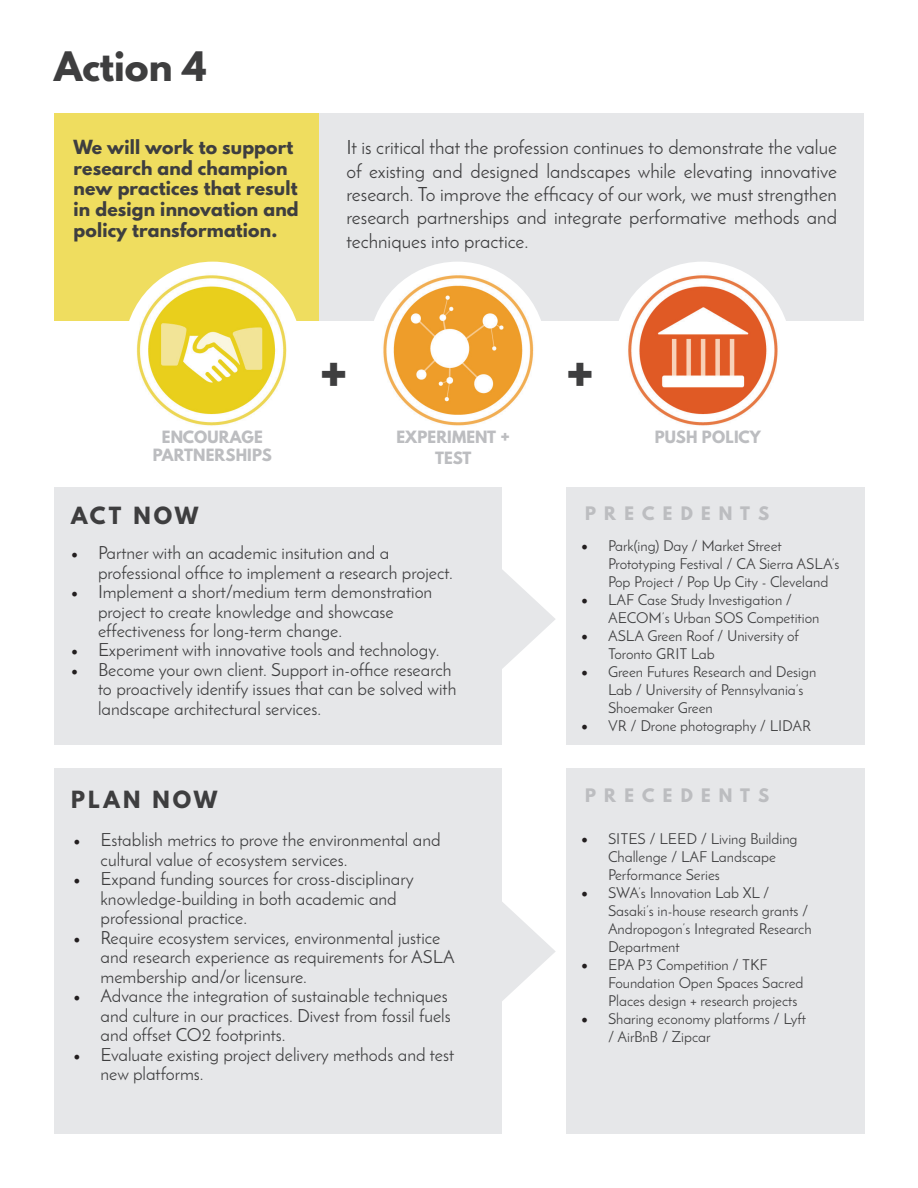
<style>
.page{position:relative;width:918px;height:1188px;background:#fff}
.page>*{position:absolute;margin:0;border:0;box-sizing:border-box;transform-origin:0 0}
.t1{font:700 45px "League Spartan";color:#3e3e3f}
.t2{font:700 36px "League Spartan";color:#3e3e3f}
.t3{font:700 21px "League Spartan";letter-spacing:.15em;color:#3e3e3f}
.t4{font:19.5px/23.4px "Josefin Sans";color:#3e3e3f;text-align:justify}
.t5{font:18px/19.5px "Josefin Sans";color:#3e3e3f}
.t6{font:700 17.25px/20.7px "League Spartan";letter-spacing:.01em;color:#3e3e3f}
.t7{font:700 16.5px "League Spartan";letter-spacing:.5em;color:#bcbdc0}
.t8{font:15px/18px "Josefin Sans";color:#3e3e3f}
.t9{font:700 15px/18px "League Spartan";letter-spacing:.01em;color:#bcbdc0;text-align:center}
.s1{font-family:"Minion Pro";color:#231f20}
.s2{font-family:"Minion Pro";font-size:18px;color:#231f20}
</style>
<div class="page">
<div style="left:54px;top:114px;width:265px;height:207px;background:#efdd5f"></div>
<div style="left:319px;top:114px;width:545px;height:207px;background:#e6e7e9"></div>
<div style="left:614px;top:262px;width:177px;height:177px;background:#fff;border-radius:50%"></div>
<div style="left:369px;top:262px;width:177px;height:177px;background:#fff;border-radius:50%"></div>
<div style="left:124px;top:262px;width:177px;height:177px;background:#fff;border-radius:50%"></div>
<div style="left:54px;top:769px;width:447px;height:365px;background:#e6e7e9"></div>
<svg style="left:501px;top:901px;width:55px;height:101px"></svg>
<div style="left:54px;top:488px;width:447px;height:257px;background:#e6e7e9"></div>
<div style="left:566px;top:488px;width:298px;height:257px;background:#e6e7e9"></div>
<div style="left:566px;top:769px;width:298px;height:365px;background:#e6e7e9"></div>
<svg style="left:501px;top:569px;width:54px;height:101px"></svg>
<img style="left:129px;top:266px;width:657px;height:160px">
<h2 class="t2" style="left:54px;top:38px;width:154px">Action 4</h2>
<p class="t6" style="left:74px;top:136px;width:227px">We will work to support research and champion new practices that result in design innovation and policy transformation.</p>
<p class="t4" style="left:347px;top:136px;width:492px">It is critical that the profession continues to demonstrate the value of existing and designed landscapes while elevating innovative research. To improve the efficacy of our work, we must strengthen research partnerships and integrate performative methods and techniques into practice.</p>
<h1 class="t1" style="left:320px;top:340px;width:30px">+</h1>
<h1 class="t1" style="left:566px;top:340px;width:30px">+</h1>
<p class="t9" style="left:153px;top:427px;width:121px">ENCOURAGE<br>PARTNERSHIPS</p>
<p class="t9" style="left:396px;top:426px;width:115px;line-height:21.6px">EXPERIMENT +<br>TEST</p>
<p class="t9" style="left:655px;top:428px;width:108px">PUSH POLICY</p>
<p class="t3" style="left:71px;top:499px;width:129px">ACT NOW</p>
<p class="t7" style="left:585px;top:501px;width:186px">PRECEDENTS</p>
<p class="t5" style="left:98px;top:543px;width:357px;text-indent:-27px"><span class="s1">•</span> Partner with an academic insitution and a professional office to implement a research project.</p>
<p class="t5" style="left:98px;top:582px;width:336px;text-indent:-27px"><span class="s1">•</span> Implement a short/medium term demonstration project to create knowledge and showcase effectiveness for long-term change.</p>
<p class="t5" style="left:71px;top:640px;width:370px"><span class="s1">•</span> Experiment with innovative tools and technology.</p>
<p class="t5" style="left:98px;top:660px;width:360px;text-indent:-27px"><span class="s1">•</span> Become your own client. Support in-office research to proactively identify issues that can be solved with landscape architectural services.</p>
<p class="t3" style="left:71px;top:783px;width:148px">PLAN NOW</p>
<p class="t5" style="left:101px;top:830px;width:342px;text-indent:-27px"><span class="s1">•</span> Establish metrics to prove the environmental and cultural value of ecosystem services.</p>
<p class="t5" style="left:101px;top:869px;width:315px;text-indent:-27px"><span class="s1">•</span> Expand funding sources for cross-disciplinary knowledge-building in both academic and professional practice.</p>
<p class="t5" style="left:101px;top:928px;width:356px;text-indent:-27px"><span class="s1">•</span> Require ecosystem services, environmental justice and research experience as requirements for ASLA membership and/or licensure.</p>
<p class="t5" style="left:101px;top:986px;width:352px;text-indent:-27px"><span class="s1">•</span> Advance the integration of sustainable techniques and culture in our practices. Divest from fossil fuels and offset CO2 footprints.</p>
<p class="t5" style="left:101px;top:1045px;width:355px;text-indent:-27px"><span class="s1">•</span> Evaluate existing project delivery methods and test new platforms.</p>
<p class="t8" style="left:608px;top:536px;width:233px;text-indent:-27px"><span class="s2">•</span> Park(ing) Day / Market Street<br>Prototyping Festival / CA Sierra ASLA’s<br>Pop Project / Pop Up City - Cleveland</p>
<p class="t8" style="left:608px;top:590px;width:213px;text-indent:-27px"><span class="s2">•</span> LAF Case Study Investigation /<br>AECOM’s Urban SOS Competition</p>
<p class="t8" style="left:608px;top:626px;width:192px;text-indent:-27px"><span class="s2">•</span> ASLA Green Roof / University of<br>Toronto GRIT Lab</p>
<p class="t8" style="left:608px;top:662px;width:210px;text-indent:-27px"><span class="s2">•</span> Green Futures Research and Design<br>Lab / University of Pennsylvania’s<br>Shoemaker Green</p>
<p class="t8" style="left:581px;top:716px;width:232px"><span class="s2">•</span> VR / Drone photography / LIDAR</p>
<p class="t7" style="left:585px;top:782px;width:186px">PRECEDENTS</p>
<p class="t8" style="left:608px;top:829px;width:191px;text-indent:-27px"><span class="s2">•</span> SITES / LEED / Living Building<br>Challenge / LAF Landscape<br>Performance Series</p>
<p class="t8" style="left:608px;top:883px;width:205px;text-indent:-27px"><span class="s2">•</span> SWA’s Innovation Lab XL /<br>Sasaki’s in-house research grants /<br>Andropogon’s Integrated Research<br>Department</p>
<p class="t8" style="left:608px;top:955px;width:197px;text-indent:-27px"><span class="s2">•</span> EPA P3 Competition / TKF<br>Foundation Open Spaces Sacred<br>Places design + research projects</p>
<p class="t8" style="left:608px;top:1009px;width:200px;text-indent:-27px"><span class="s2">•</span> Sharing economy platforms / Lyft / AirBnB / Zipcar</p>
</div>
